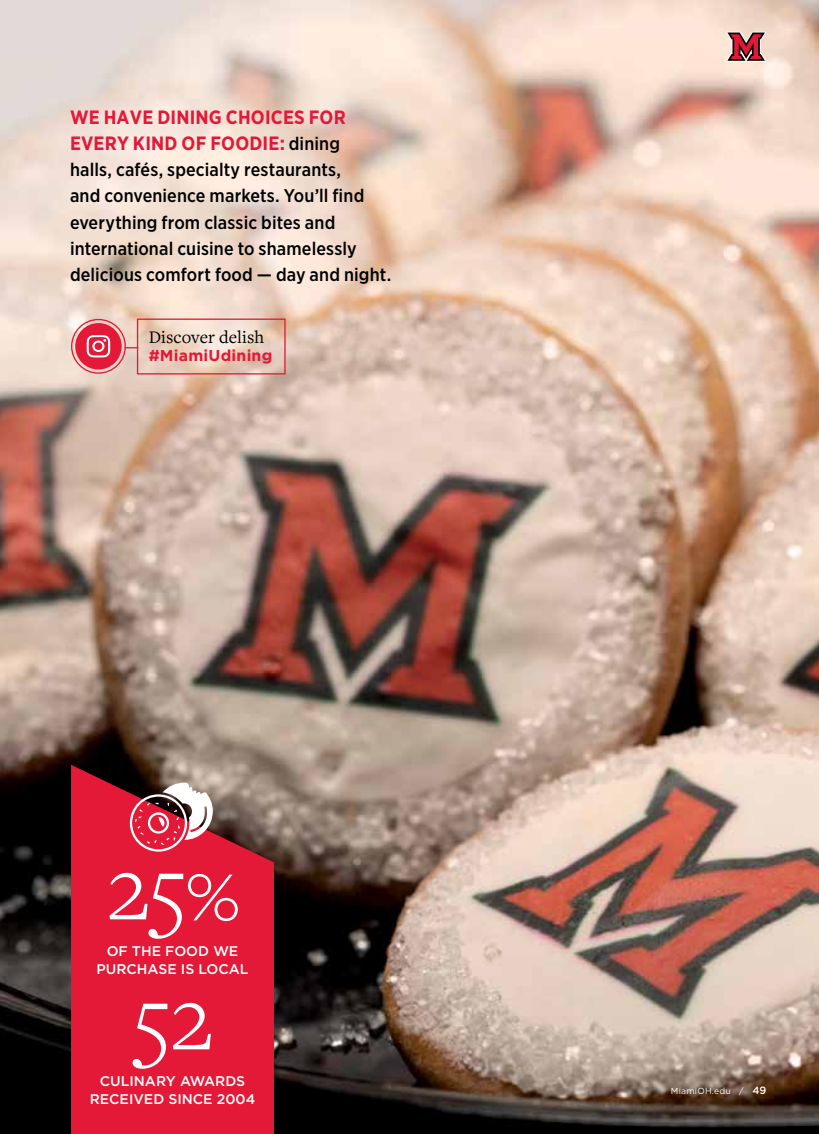
<style>
.page{position:relative;width:819px;height:1134px;background:#fff}
.page>*{position:absolute;margin:0;border:0;box-sizing:border-box;transform-origin:0 0}
.t1{font:300 96.25px "Freight Text Pro";color:#fff}
.t2{font:700 19.25px/26.2px "Gotham Narrow";letter-spacing:.01em;color:#e31937}
.t3{font:500 18.38px/26.2px "Gotham Narrow";letter-spacing:.005em;color:#000}
.t4{font:18.38px "Freight Text Pro";color:#000}
.t5{font:700 15.75px "Gotham";letter-spacing:.015em;color:#e31937}
.t6{font:500 14px/17.5px "Gotham";color:#fff;text-align:center}
.t7{font:8.75px "Gotham";letter-spacing:.02em;color:#fff}
.s1{font-weight:500;font-size:18.38px;color:#000}
.s2{font-size:70px}
.s3{font-family:"Gotham Rounded";font-weight:500;font-size:10.5px}
</style>
<div class="page">
<img style="left:0;top:0;width:819px;height:1134px">
<svg style="left:71px;top:765px;width:203px;height:369px;background:#d7203a"></svg>
<svg style="left:130px;top:783px;width:83px;height:69px"></svg>
<div style="left:137px;top:319px;width:149px;height:56px;border:1px solid #e31937"></div>
<div style="left:71px;top:319px;width:55px;height:55px;border:1px solid #e31937;border-radius:50%"></div>
<div style="left:75px;top:323px;width:47px;height:47px;background:#e31937;border-radius:50%"></div>
<svg style="left:87px;top:335px;width:23px;height:22px"></svg>
<svg style="left:125px;top:347px;width:13px;height:1px"></svg>
<svg style="left:726px;top:32px;width:41px;height:30px"></svg>
<p class="t2" style="left:70px;top:103px;width:277px">WE HAVE DINING CHOICES FOR<br>EVERY KIND OF FOODIE: <span class="s1">dining</span></p>
<p class="t3" style="left:70px;top:156px;width:323px">halls, cafés, specialty restaurants,<br>and convenience markets. You’ll find everything from classic bites and international cuisine to shamelessly delicious comfort food — day and night.</p>
<p class="t4" style="left:149px;top:325px;width:117px">Discover delish</p>
<p class="t5" style="left:149px;top:345px;width:125px">#MiamiUdining</p>
<p class="t1" style="left:106px;top:826px;width:134px">25<span class="s2">%</span></p>
<p class="t6" style="left:96px;top:942px;width:154px">OF THE FOOD WE<br>PURCHASE IS LOCAL</p>
<p class="t1" style="left:131px;top:956px;width:84px">52</p>
<p class="t6" style="left:90px;top:1072px;width:167px">CULINARY AWARDS<br>RECEIVED SINCE 2004</p>
<p class="t7" style="left:671px;top:1085px;width:97px">MiamiOH.edu / <span class="s3">49</span></p>
</div>
